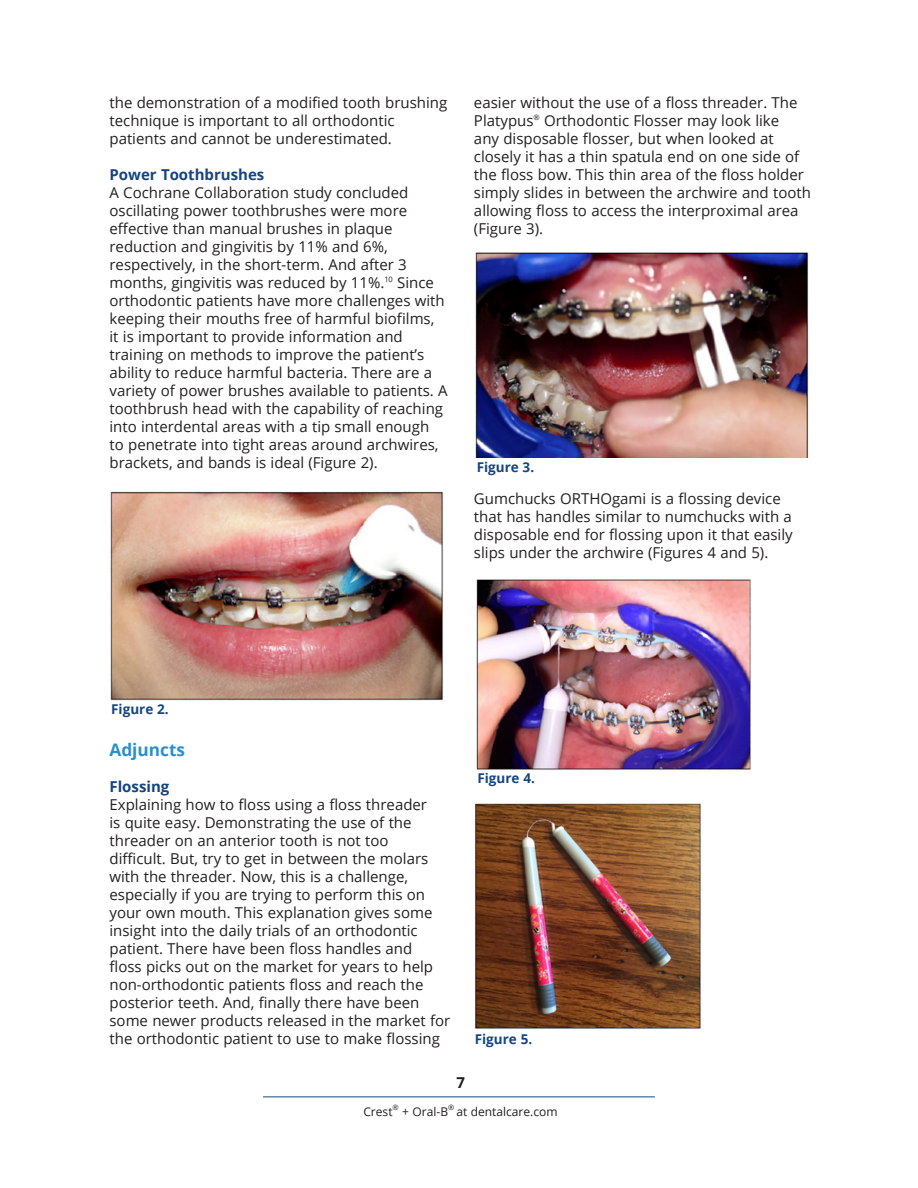
<style>
.page{position:relative;width:918px;height:1188px;background:#fff}
.page>*{position:absolute;margin:0;border:0;box-sizing:border-box;transform-origin:0 0}
.Main_Body{font:700 17.25px "Open Sans";color:#298fce}
.Main_Body-2{font:15px/18px "Open Sans";color:#231f20}
.Main_Body-3{font:700 15px "Open Sans";color:#164481}
.t1{font:700 15px "Open Sans";color:#231f20}
.Figure{font:700 13.5px "Open Sans";color:#164481}
.t2{font:12px "Open Sans";color:#231f20}
.t3{font:7.5px "Open Sans";color:#231f20}
</style>
<div class="page">
<hr style="left:263px;top:1096px;width:392px;height:1px;background:#164481">
<img style="left:110px;top:491px;width:333px;height:210px">
<img style="left:475px;top:252px;width:334px;height:206px">
<img style="left:476px;top:579px;width:275px;height:191px">
<img style="left:475px;top:803px;width:226px;height:226px">
<p class="Main_Body-2" style="left:109px;top:93px;width:339px">the demonstration of a modified tooth brushing technique is important to all orthodontic patients and cannot be underestimated.</p>
<p class="Main_Body-3" style="left:109px;top:164px;width:156px">Power Toothbrushes</p>
<p class="Main_Body-2" style="left:109px;top:183px;width:340px">A Cochrane Collaboration study concluded oscillating power toothbrushes were more effective than manual brushes in plaque reduction and gingivitis by 11% and 6%, respectively, in the short-term. And after 3 months, gingivitis was reduced by 11%.<sup>10</sup> Since orthodontic patients have more challenges with keeping their mouths free of harmful biofilms,<br>it is important to provide information and training on methods to improve the patient’s ability to reduce harmful bacteria. There are a variety of power brushes available to patients. A toothbrush head with the capability of reaching into interdental areas with a tip small enough<br>to penetrate into tight areas around archwires, brackets, and bands is ideal (Figure 2).</p>
<p class="Main_Body-2" style="left:474px;top:93px;width:338px">easier without the use of a floss threader. The Platypus<sup>®</sup> Orthodontic Flosser may look like<br>any disposable flosser, but when looked at closely it has a thin spatula end on one side of the floss bow. This thin area of the floss holder simply slides in between the archwire and tooth allowing floss to access the interproximal area (Figure 3).</p>
<p class="Figure" style="left:477px;top:458px;width:59px">Figure 3.</p>
<p class="Main_Body-2" style="left:474px;top:489px;width:320px">Gumchucks ORTHOgami is a flossing device that has handles similar to numchucks with a disposable end for flossing upon it that easily slips under the archwire (Figures 4 and 5).</p>
<p class="Figure" style="left:111px;top:699px;width:59px">Figure 2.</p>
<p class="Main_Body" style="left:109px;top:738px;width:77px">Adjuncts</p>
<p class="Main_Body-3" style="left:109px;top:776px;width:61px">Flossing</p>
<p class="Main_Body-2" style="left:109px;top:795px;width:342px">Explaining how to floss using a floss threader<br>is quite easy. Demonstrating the use of the threader on an anterior tooth is not too<br>difficult. But, try to get in between the molars with the threader. Now, this is a challenge, especially if you are trying to perform this on your own mouth. This explanation gives some insight into the daily trials of an orthodontic patient. There have been floss handles and<br>floss picks out on the market for years to help non-orthodontic patients floss and reach the posterior teeth. And, finally there have been some newer products released in the market for the orthodontic patient to use to make flossing</p>
<p class="Figure" style="left:477px;top:768px;width:59px">Figure 4.</p>
<p class="Figure" style="left:475px;top:1030px;width:59px">Figure 5.</p>
<p class="t1" style="left:456px;top:1072px;width:10px">7</p>
<p class="t2" style="left:363px;top:1103px;width:31px">Crest</p>
<p class="t3" style="left:393px;top:1102px;width:8px">®</p>
<p class="t2" style="left:402px;top:1103px;width:47px">+ Oral-B</p>
<p class="t3" style="left:448px;top:1102px;width:8px">®</p>
<p class="t2" style="left:457px;top:1103px;width:103px">at dentalcare.com</p>
</div>
